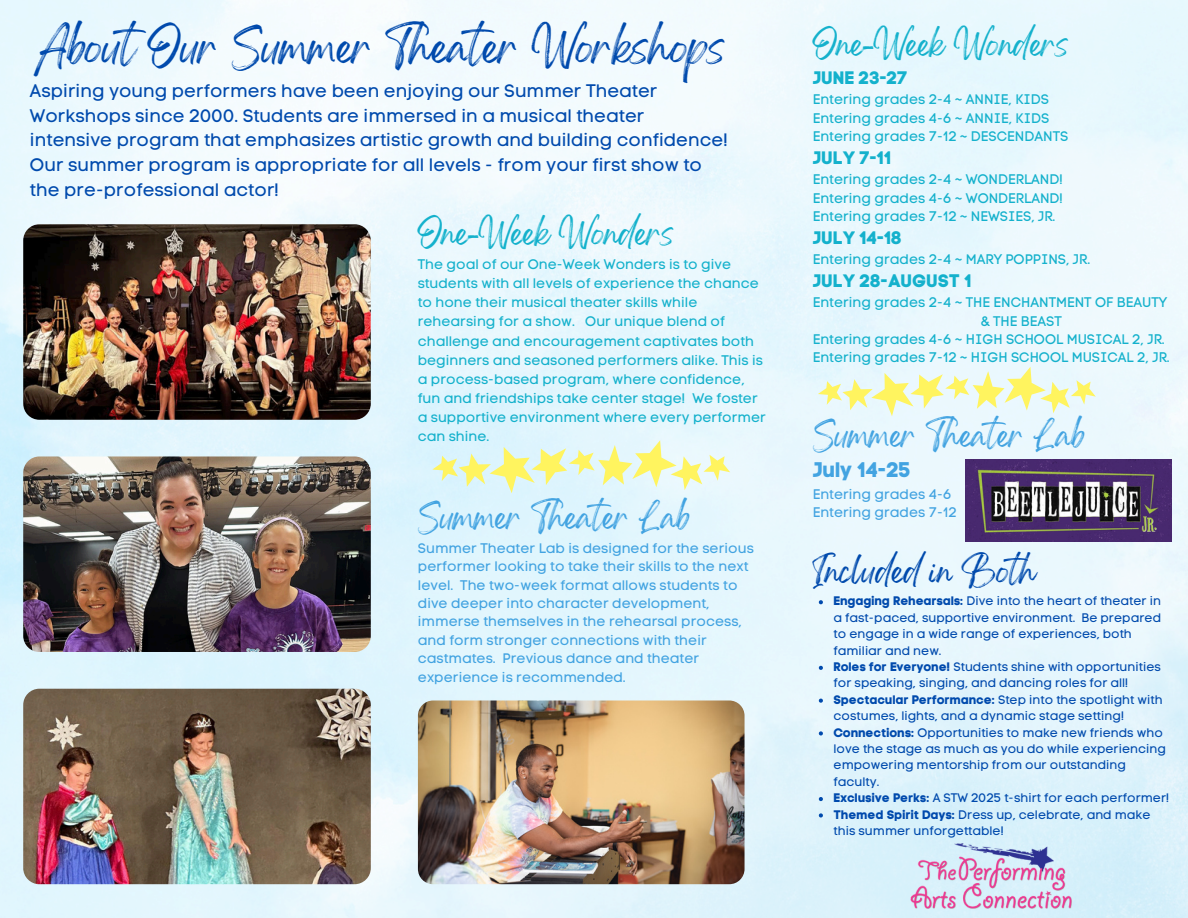
<style>
.page{position:relative;width:1188px;height:918px;background:#fff}
.page>*{position:absolute;margin:0;border:0;box-sizing:border-box;transform-origin:0 0}
.t1{font:33px "Gellatio";color:#004aad}
.t2{font:24.3px "Gellatio";color:#42a3e1}
.t3{font:24.3px "Gellatio";color:#14b1cc}
.t4{font:24.3px "Gellatio";color:#004aad}
.t5{font:21px "Code Pro Bold LC";color:#42a3e1}
.t6{font:18px/24.8px "Code Pro Normal LC";color:#004aad}
.t7{font:18px "Code Pro Bold LC";color:#14b1cc}
.t8{font:13.8px/19.2px "Code Pro Normal LC";color:#14b1cc}
.t9{font:13.8px/18.5px "Code Pro Normal LC";color:#42a3e1}
.t10{font:12.3px/16.4px "Code Pro Normal LC";color:#004aad}
.s1{font-family:"Code Pro Bold LC"}
</style>
<div class="page">
<img style="left:0;top:0;width:1188px;height:918px">
<img style="left:911px;top:843px;width:162px;height:66px">
<img style="left:23px;top:456px;width:348px;height:196px;border-radius:16px">
<img style="left:23px;top:224px;width:348px;height:196px;border-radius:16px">
<img style="left:23px;top:689px;width:348px;height:195px;border-radius:16px">
<svg style="left:819px;top:600px;width:4px;height:4px"></svg>
<svg style="left:819px;top:666px;width:4px;height:4px"></svg>
<svg style="left:819px;top:699px;width:4px;height:4px"></svg>
<svg style="left:819px;top:731px;width:4px;height:5px"></svg>
<svg style="left:819px;top:797px;width:4px;height:4px"></svg>
<svg style="left:819px;top:813px;width:4px;height:5px"></svg>
<img style="left:418px;top:701px;width:327px;height:183px;border-radius:15px">
<svg style="left:432px;top:440px;width:298px;height:53px;background:#e8f5d6"></svg>
<svg style="left:818px;top:367px;width:278px;height:49px;background:#eef6d5"></svg>
<img style="left:965px;top:459px;width:206px;height:82px">
<p class="t1" style="left:36px;top:39px;width:690px">AboutOur Summer Theater Workshops</p>
<p class="t6" style="left:30px;top:78px;width:700px">Aspiring young performers have been enjoying our Summer Theater Workshops since 2000. Students are immersed in a musical theater intensive program that emphasizes artistic growth and building confidence!<br>Our summer program is appropriate for all levels - from your first show to the pre-professional actor!</p>
<p class="t3" style="left:418px;top:227px;width:257px">One-Week Wonders</p>
<p class="t8" style="left:418px;top:255px;width:350px">The goal of our One-Week Wonders is to give students with all levels of experience the chance to hone their musical theater skills while rehearsing for a show. Our unique blend of challenge and encouragement captivates both beginners and seasoned performers alike. This is a process-based program, where confidence, fun and friendships take center stage! We foster a supportive environment where every performer can shine.</p>
<p class="t2" style="left:418px;top:512px;width:273px">Summer Theater Lab</p>
<p class="t9" style="left:418px;top:539px;width:337px">Summer Theater Lab is designed for the serious performer looking to take their skills to the next level. The two-week format allows students to dive deeper into character development, immerse themselves in the rehearsal process, and form stronger connections with their castmates. Previous dance and theater experience is recommended.</p>
<p class="t3" style="left:813px;top:38px;width:257px">One-Week Wonders</p>
<p class="t7" style="left:813px;top:67px;width:97px">JUNE 23-27</p>
<p class="t8" style="left:813px;top:90px;width:257px;line-height:18.5px">Entering grades 2-4 ~ ANNIE, KIDS<br>Entering grades 4-6 ~ ANNIE, KIDS<br>Entering grades 7-12 ~ DESCENDANTS</p>
<p class="t7" style="left:813px;top:146px;width:80px">JULY 7-11</p>
<p class="t8" style="left:813px;top:170px;width:252px;line-height:18.5px;text-align:justify">Entering grades 2-4 ~ WONDERLAND!<br>Entering grades 4-6 ~ WONDERLAND!<br>Entering grades 7-12 ~ NEWSIES, JR.</p>
<p class="t7" style="left:813px;top:226px;width:91px">JULY 14-18</p>
<p class="t8" style="left:813px;top:250px;width:279px">Entering grades 2-4 ~ MARY POPPINS, JR.</p>
<p class="t7" style="left:813px;top:269px;width:161px">JULY 28-AUGUST 1</p>
<p class="t8" style="left:813px;top:293px;width:356px">Entering grades 2-4 ~ THE ENCHANTMENT OF BEAUTY</p>
<p class="t8" style="left:981px;top:311px;width:82px">&amp; THE BEAST</p>
<p class="t8" style="left:813px;top:330px;width:354px">Entering grades 4-6 ~ HIGH SCHOOL MUSICAL 2, JR.</p>
<p class="t8" style="left:813px;top:348px;width:359px">Entering grades 7-12 ~ HIGH SCHOOL MUSICAL 2, JR.</p>
<h4 class="t2" style="left:813px;top:429px;width:273px">Summer Theater Lab</h4>
<h4 class="t5" style="left:813px;top:457px;width:100px">July 14-25</h4>
<h4 class="t9" style="left:813px;top:485px;width:146px">Entering grades 4-6<br>Entering grades 7-12</h4>
<p class="t4" style="left:813px;top:565px;width:225px">Included in Both</p>
<h4 class="t10" style="left:834px;top:593px;width:329px"><span class="s1">Engaging Rehearsals:</span> Dive into the heart of theater in a fast-paced, supportive environment. Be prepared to engage in a wide range of experiences, both familiar and new.</h4>
<p class="t10" style="left:834px;top:658px;width:329px"><span class="s1">Roles for Everyone!</span> Students shine with opportunities for speaking, singing, and dancing roles for all!</p>
<h4 class="t10" style="left:834px;top:691px;width:331px"><span class="s1">Spectacular Performance:</span> Step into the spotlight with costumes, lights, and a dynamic stage setting!</h4>
<h4 class="t10" style="left:834px;top:724px;width:334px"><span class="s1">Connections:</span> Opportunities to make new friends who love the stage as much as you do while experiencing empowering mentorship from our outstanding faculty.</h4>
<h2 class="t10" style="left:834px;top:790px;width:337px"><span class="s1">Exclusive Perks:</span> A STW 2025 t-shirt for each performer!</h2>
<p class="t10" style="left:834px;top:806px;width:318px"><span class="s1">Themed Spirit Days:</span> Dress up, celebrate, and make this summer unforgettable!</p>
</div>
